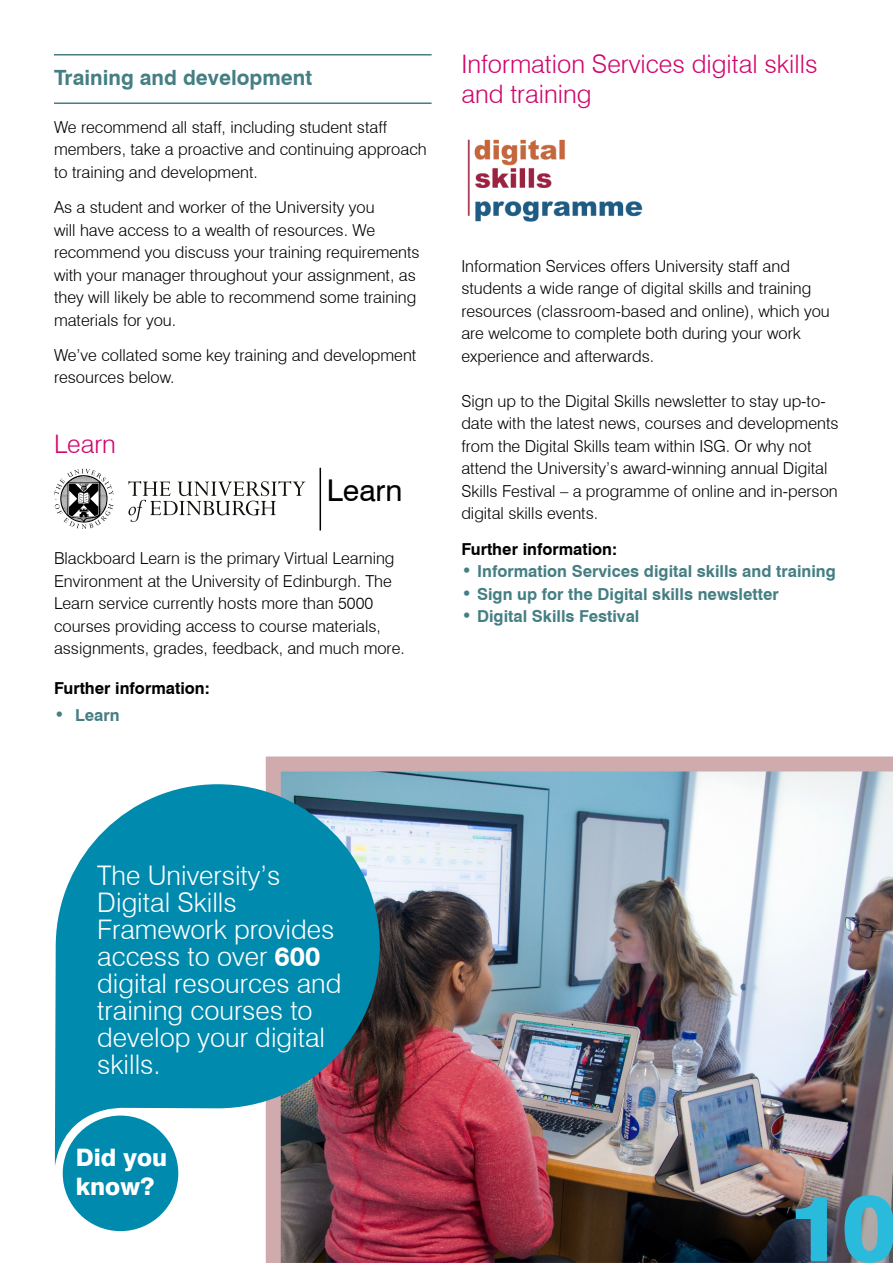
<style>
.page{position:relative;width:893px;height:1263px;background:#fff}
.page>*{position:absolute;margin:0;border:0;box-sizing:border-box;transform-origin:0 0}
.t1{font:800 93px "Swiss 721 BT";color:#2abbdc}
.t2{font:30px "Swiss 721 BT";color:#000}
.t3{font:300 27px/27px "Swiss 721 BT";color:#fff}
.t4{font:300 25.5px/30px "Swiss 721 BT";color:#d1056d}
.t5{font:800 24px/29px "Swiss 721 BT";color:#fff}
.t6{font:700 21px "Swiss 721 BT";color:#457e83}
.t7{font:300 16.5px/22.5px "Swiss 721 BT";color:#000}
.t8{font:700 16.5px "Swiss 721 BT";color:#457e83}
.t9{font:700 16.5px "Swiss 721 BT";color:#000}
.s1{font-size:18px}
.s2{font-weight:700}
</style>
<div class="page">
<img style="left:266px;top:756px;width:627px;height:507px">
<hr style="left:54px;top:54px;width:378px;height:2px;background:#457e83">
<hr style="left:54px;top:102px;width:378px;height:2px;background:#457e83">
<svg style="left:55px;top:784px;width:325px;height:382px;background:#2e90ac"></svg>
<div style="left:63px;top:1115px;width:115px;height:116px;background:#008aae;border-radius:50%"></div>
<svg style="left:54px;top:469px;width:60px;height:60px"></svg>
<svg style="left:128px;top:481px;width:177px;height:41px"></svg>
<hr style="left:320px;top:468px;width:1px;height:62px;background:#000">
<img style="left:467px;top:139px;width:176px;height:83px">
<p class="t6" style="left:54px;top:65px;width:260px">Training and development</p>
<p class="t7" style="left:54px;top:116px;width:374px">We recommend all staff, including student staff members, take a proactive and continuing approach to training and development.</p>
<p class="t7" style="left:54px;top:196px;width:367px">As a student and worker of the University you<br>will have access to a wealth of resources. We recommend you discuss your training requirements with your manager throughout your assignment, as they will likely be able to recommend some training materials for you.</p>
<p class="t7" style="left:54px;top:344px;width:364px">We’ve collated some key training and development resources below.</p>
<h3 class="t4" style="left:54px;top:429px;width:64px">Learn</h3>
<h2 class="t2" style="left:327px;top:472px;width:77px">Learn</h2>
<p class="t7" style="left:54px;top:547px;width:352px">Blackboard Learn is the primary Virtual Learning Environment at the University of Edinburgh. The Learn service currently hosts more than 5000 courses providing access to course materials, assignments, grades, feedback, and much more.</p>
<p class="t9" style="left:54px;top:678px;width:157px">Further information:</p>
<p class="t8" style="left:54px;top:705px;width:67px"><span class="s1">•</span> Learn</p>
<h3 class="t4" style="left:461px;top:49px;width:358px">Information Services digital skills and training</h3>
<p class="t7" style="left:461px;top:254px;width:370px">Information Services offers University staff and students a wide range of digital skills and training resources (classroom-based and online), which you are welcome to complete both during your work experience and afterwards.</p>
<p class="t7" style="left:461px;top:389px;width:379px">Sign up to the Digital Skills newsletter to stay up-to&shy;date with the latest news, courses and developments from the Digital Skills team within ISG. Or why not attend the University’s award-winning annual Digital Skills Festival – a programme of online and in-person digital skills events.</p>
<p class="t9" style="left:461px;top:539px;width:157px">Further information:</p>
<p class="t8" style="left:461px;top:561px;width:376px"><span class="s1">•</span> Information Services digital skills and training</p>
<p class="t8" style="left:461px;top:584px;width:319px"><span class="s1">•</span> Sign up for the Digital skills newsletter</p>
<p class="t8" style="left:461px;top:606px;width:180px"><span class="s1">•</span> Digital Skills Festival</p>
<h3 class="t3" style="left:97px;top:861px;width:246px">The University’s<br>Digital Skills<br>Framework provides access to over <span class="s2">600 </span>digital resources and training courses to develop your digital skills.</h3>
<h3 class="t5" style="left:76px;top:1143px;width:93px">Did you know?</h3>
<h1 class="t1" style="left:787px;top:1171px;width:111px">10</h1>
</div>
